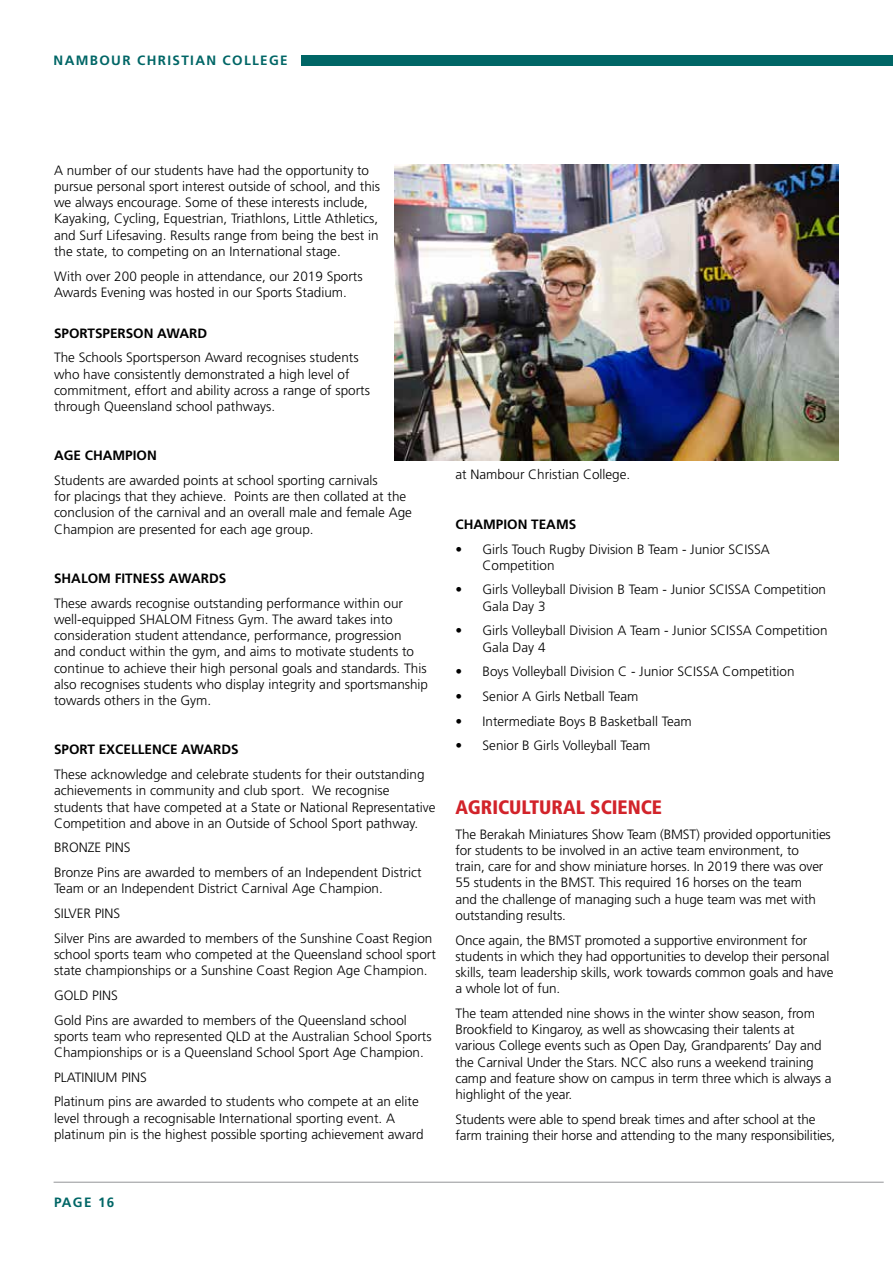
<style>
.page{position:relative;width:893px;height:1263px;background:#fff}
.page>*{position:absolute;margin:0;border:0;box-sizing:border-box;transform-origin:0 0}
.t1{font:900 condensed 19.5px "Frutiger LT Std";color:#d2232a}
.t2{font:300 13.5px/16.2px "Frutiger LT Std";color:#000}
.t3{font:700 13.5px "Frutiger LT Std";color:#000}
.t4{font:700 13.5px "Frutiger LT Std";letter-spacing:.1em;color:#066}
</style>
<div class="page">
<div style="left:301px;top:56px;width:592px;height:10px;background:#066"></div>
<hr style="left:54px;top:1182px;width:830px;height:1px;background:#939598">
<img style="left:395px;top:165px;width:444px;height:296px">
<p class="t4" style="left:54px;top:52px;width:236px">NAMBOUR CHRISTIAN COLLEGE</p>
<p class="t2" style="left:54px;top:162px;width:328px">A number of our students have had the opportunity to pursue personal sport interest outside of school, and this we always encourage. Some of these interests include, Kayaking, Cycling, Equestrian, Triathlons, Little Athletics, and Surf Lifesaving. Results range from being the best in the state, to competing on an International stage.</p>
<p class="t2" style="left:54px;top:268px;width:310px">With over 200 people in attendance, our 2019 Sports<br>Awards Evening was hosted in our Sports Stadium.</p>
<p class="t3" style="left:54px;top:325px;width:155px">SPORTSPERSON AWARD</p>
<p class="t2" style="left:54px;top:350px;width:318px">The Schools Sportsperson Award recognises students who have consistently demonstrated a high level of commitment, effort and ability across a range of sports through Queensland school pathways.</p>
<p class="t3" style="left:54px;top:448px;width:104px">AGE CHAMPION</p>
<p class="t2" style="left:54px;top:472px;width:360px">Students are awarded points at school sporting carnivals<br>for placings that they achieve. Points are then collated at the conclusion of the carnival and an overall male and female Age Champion are presented for each age group.</p>
<p class="t3" style="left:54px;top:570px;width:174px">SHALOM FITNESS AWARDS</p>
<p class="t2" style="left:54px;top:595px;width:376px">These awards recognise outstanding performance within our well-equipped SHALOM Fitness Gym. The award takes into consideration student attendance, performance, progression<br>and conduct within the gym, and aims to motivate students to continue to achieve their high personal goals and standards. This also recognises students who display integrity and sportsmanship towards others in the Gym.</p>
<p class="t3" style="left:54px;top:742px;width:186px">SPORT EXCELLENCE AWARDS</p>
<p class="t2" style="left:54px;top:766px;width:383px">These acknowledge and celebrate students for their outstanding achievements in community and club sport. We recognise students that have competed at a State or National Representative Competition and above in an Outside of School Sport pathway.</p>
<p class="t2" style="left:54px;top:835px;width:369px;line-height:24.8px">BRONZE PINS<br>Bronze Pins are awarded to members of an Independent District</p>
<p class="t2" style="left:54px;top:876px;width:380px;line-height:24.8px">Team or an Independent District Carnival Age Champion.<br>SILVER PINS<br>Silver Pins are awarded to members of the Sunshine Coast Region</p>
<p class="t2" style="left:54px;top:946px;width:383px">school sports team who competed at the Queensland school sport state championships or a Sunshine Coast Region Age Champion.</p>
<p class="t2" style="left:54px;top:983px;width:354px;line-height:24.8px">GOLD PINS<br>Gold Pins are awarded to members of the Queensland school</p>
<p class="t2" style="left:54px;top:1028px;width:379px">sports team who represented QLD at the Australian School Sports<br>Championships or is a Queensland School Sport Age Champion.</p>
<p class="t2" style="left:54px;top:1065px;width:366px;line-height:24.8px">PLATINIUM PINS<br>Platinum pins are awarded to students who compete at an elite</p>
<p class="t2" style="left:54px;top:1110px;width:371px">level through a recognisable International sporting event. A platinum pin is the highest possible sporting achievement award</p>
<p class="t2" style="left:455px;top:467px;width:176px">at Nambour Christian College.</p>
<p class="t3" style="left:455px;top:516px;width:122px">CHAMPION TEAMS</p>
<p class="t2" style="left:482px;top:541px;width:289px;text-indent:-27px">• Girls Touch Rugby Division B Team - Junior SCISSA<br>Competition</p>
<p class="t2" style="left:482px;top:582px;width:345px;text-indent:-27px">• Girls Volleyball Division B Team - Junior SCISSA Competition<br>Gala Day 3</p>
<p class="t2" style="left:482px;top:623px;width:347px;text-indent:-27px">• Girls Volleyball Division A Team - Junior SCISSA Competition<br>Gala Day 4</p>
<p class="t2" style="left:455px;top:664px;width:341px">• Boys Volleyball Division C - Junior SCISSA Competition</p>
<p class="t2" style="left:455px;top:688px;width:185px">• Senior A Girls Netball Team</p>
<p class="t2" style="left:455px;top:713px;width:238px">• Intermediate Boys B Basketball Team</p>
<p class="t2" style="left:455px;top:738px;width:197px">• Senior B Girls Volleyball Team</p>
<h1 class="t1" style="left:455px;top:796px;width:208px">AGRICULTURAL SCIENCE</h1>
<p class="t2" style="left:455px;top:826px;width:377px">The Berakah Miniatures Show Team (BMST) provided opportunities for students to be involved in an active team environment, to train, care for and show miniature horses. In 2019 there was over 55 students in the BMST. This required 16 horses on the team<br>and the challenge of managing such a huge team was met with outstanding results.</p>
<p class="t2" style="left:455px;top:932px;width:380px">Once again, the BMST promoted a supportive environment for students in which they had opportunities to develop their personal skills, team leadership skills, work towards common goals and have a whole lot of fun.</p>
<p class="t2" style="left:455px;top:1005px;width:377px">The team attended nine shows in the winter show season, from Brookfield to Kingaroy, as well as showcasing their talents at various College events such as Open Day, Grandparents’ Day and the Carnival Under the Stars. NCC also runs a weekend training camp and feature show on campus in term three which is always a highlight of the year.</p>
<p class="t2" style="left:455px;top:1111px;width:381px">Students were able to spend break times and after school at the farm training their horse and attending to the many responsibilities,</p>
<p class="t4" style="left:54px;top:1194px;width:62px">PAGE 16</p>
</div>
